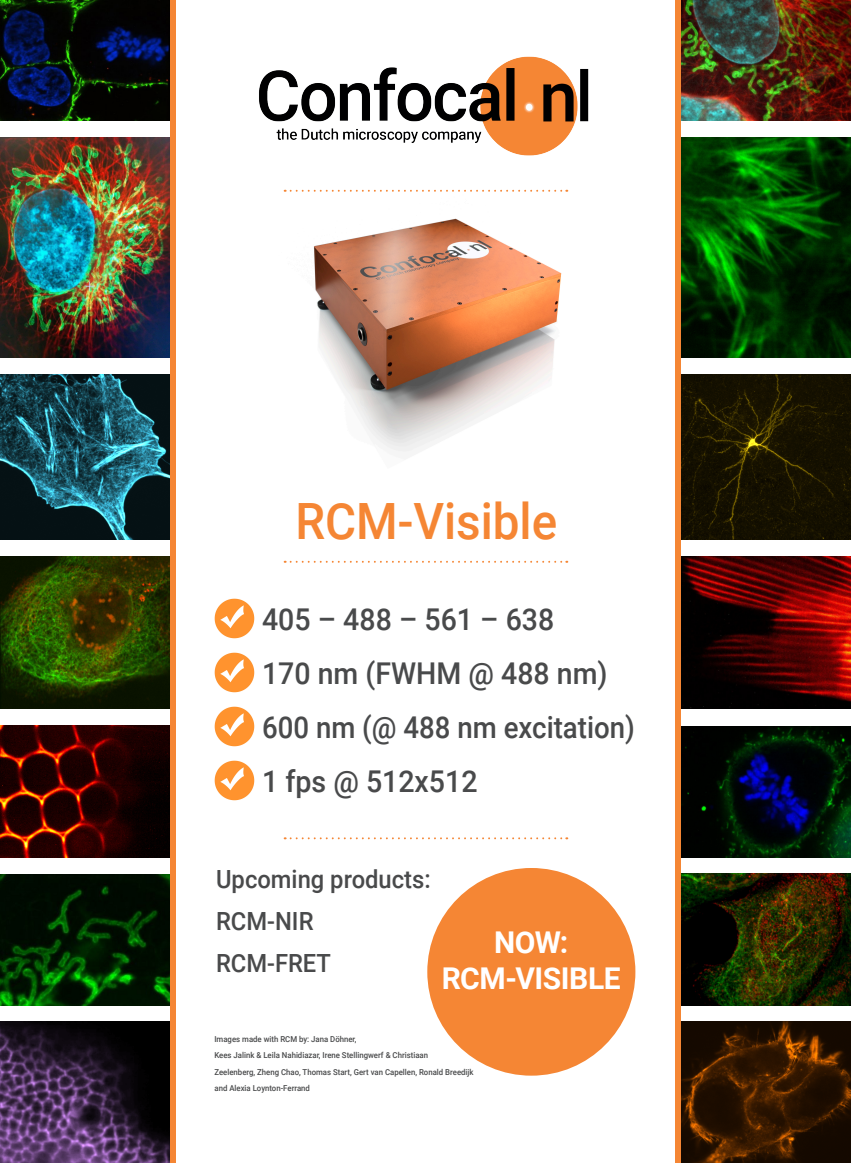
<style>
.page{position:relative;width:851px;height:1163px;background:#fff}
.page>*{position:absolute;margin:0;border:0;box-sizing:border-box;transform-origin:0 0}
.t1{font:500 50px "Roboto";color:#f58634;scale:.95 1}
.Alineastijl_zonder_l{font:500 30px "Roboto";color:#494a4b;scale:.95 1}
.Alineastijl_zonder_l-2{font:500 30px "Roboto";color:#494a4b;scale:.92 1}
.wit{font:700 30px/36.4px "Roboto";letter-spacing:-.015em;color:#fff;text-align:center}
.upcoming{font:500 25px "Roboto";color:#494a4b;scale:.95 1}
.klein{font:500 8.2px/16.6px "Roboto";color:#494a4b;scale:.95 1}
</style>
<div class="page">
<img style="left:0;top:137px;width:170px;height:221px">
<img style="left:259px;top:56px;width:330px;height:100px">
<img style="left:214px;top:598px;width:41px;height:41px">
<img style="left:214px;top:652px;width:41px;height:41px">
<img style="left:214px;top:706px;width:41px;height:41px">
<img style="left:214px;top:760px;width:41px;height:41px">
<img style="left:283px;top:191px;width:286px;height:261px">
<svg style="left:284px;top:837px;width:283px;height:2px"></svg>
<svg style="left:284px;top:560px;width:283px;height:2px"></svg>
<svg style="left:284px;top:190px;width:283px;height:2px"></svg>
<div style="left:427px;top:867px;width:208px;height:208px;background:#f58634;border-radius:50%"></div>
<img style="left:0;top:374px;width:170px;height:165px">
<img style="left:0;top:0;width:170px;height:120px">
<img style="left:0;top:556px;width:170px;height:152px">
<img style="left:0;top:725px;width:170px;height:132px">
<img style="left:0;top:874px;width:170px;height:131px">
<img style="left:0;top:1021px;width:170px;height:141px">
<img style="left:680px;top:137px;width:170px;height:221px">
<img style="left:680px;top:0;width:170px;height:120px">
<img style="left:680px;top:374px;width:170px;height:165px">
<div style="left:170px;top:0;width:6px;height:1162px;background:#f58634"></div>
<img style="left:680px;top:556px;width:170px;height:152px">
<img style="left:680px;top:726px;width:170px;height:131px">
<img style="left:680px;top:873px;width:170px;height:132px">
<img style="left:680px;top:1021px;width:170px;height:141px">
<div style="left:675px;top:0;width:5px;height:1162px;background:#f58634"></div>
<p class="t1" style="left:295px;top:486px;width:277px">RCM-Visible</p>
<p class="Alineastijl_zonder_l" style="left:262px;top:598px;width:309px">405 – 488 – 561 – 638</p>
<p class="Alineastijl_zonder_l" style="left:262px;top:652px;width:365px">170 nm (FWHM @ 488 nm)</p>
<p class="Alineastijl_zonder_l-2" style="left:262px;top:706px;width:406px">600 nm (@ 488 nm excitation)</p>
<p class="Alineastijl_zonder_l" style="left:262px;top:760px;width:228px">1 fps @ 512x512</p>
<p class="upcoming" style="left:216px;top:861px;width:227px">Upcoming products:</p>
<p class="upcoming" style="left:216px;top:903px;width:104px">RCM-NIR</p>
<p class="upcoming" style="left:216px;top:945px;width:122px">RCM-FRET</p>
<p class="wit" style="left:441px;top:922px;width:180px">NOW:<br>RCM-VISIBLE</p>
<p class="klein" style="left:214px;top:1029px;width:274px">Images made with RCM by: Jana Döhner,<br>Kees Jalink &amp; Leila Nahidiazar, Irene Stellingwerf &amp; Christiaan<br>Zeelenberg, Zheng Chao, Thomas Start, Gert van Capellen, Ronald Breedijk and Alexia Loynton-Ferrand</p>
</div>
